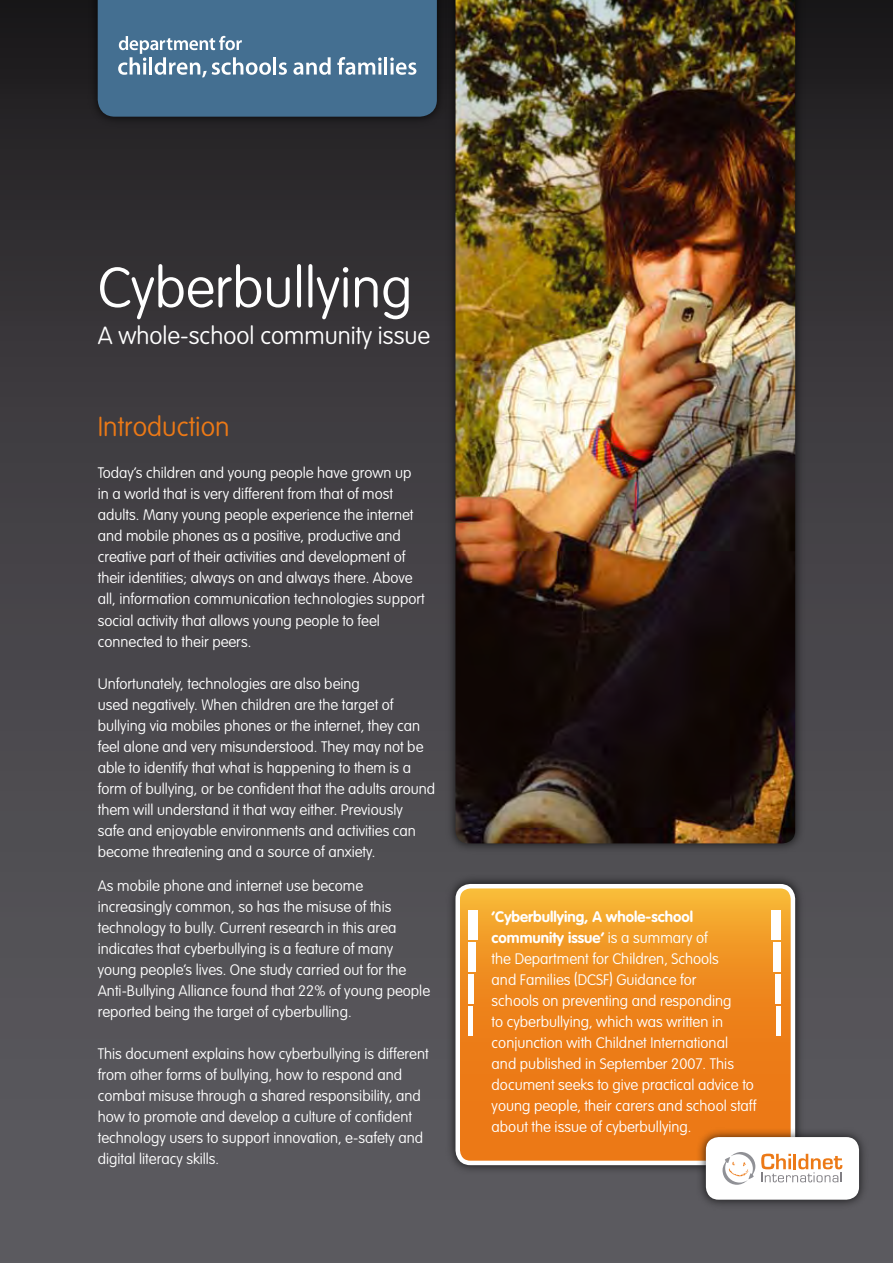
<style>
.page{position:relative;width:893px;height:1263px;background:#fff}
.page>*{position:absolute;margin:0;border:0;box-sizing:border-box;transform-origin:0 0}
.t1{font:100 55.8px "VAG Rounded Std";color:#fff}
.t2{font:100 27px "VAG Rounded Std";color:#ec7916}
.t3{font:100 24.3px "VAG Rounded Std";color:#fff}
.t4{font:100 15px/21px "VAG Rounded Std";color:#fff}
.s1{font-weight:700}
.s2{font-size:18px}
</style>
<div class="page">
<div style="left:0;top:0;width:893px;height:1263px;background:linear-gradient(to bottom,#242224,#636267)"></div>
<div style="left:445px;top:874px;width:361px;height:302px;background:#000;opacity:.75"></div>
<svg style="left:458px;top:886px;width:335px;height:277px;background:#ee891e"></svg>
<div style="left:455px;top:884px;width:340px;height:281px;border:4px solid #fff;border-radius:13px"></div>
<div style="left:468px;top:910px;width:10px;height:29px;background:#fff"></div>
<div style="left:468px;top:943px;width:8px;height:29px;background:#fff"></div>
<div style="left:468px;top:975px;width:6px;height:29px;background:#fff"></div>
<div style="left:468px;top:1006px;width:5px;height:29px;background:#fff"></div>
<div style="left:771px;top:910px;width:10px;height:29px;background:#fff"></div>
<div style="left:773px;top:943px;width:8px;height:29px;background:#fff"></div>
<div style="left:775px;top:975px;width:6px;height:29px;background:#fff"></div>
<hr style="left:777px;top:1006px;width:4px;height:29px;background:#fff">
<div style="left:696px;top:1127px;width:173px;height:84px;background:#000;opacity:.75"></div>
<div style="left:706px;top:1137px;width:153px;height:63px;background:#fff;border-radius:13px"></div>
<svg style="left:722px;top:1152px;width:33px;height:33px"></svg>
<svg style="left:761px;top:1154px;width:81px;height:28px"></svg>
<div style="left:87px;top:0;width:361px;height:128px;background:#1e1d1f"></div>
<svg style="left:98px;top:0;width:339px;height:117px;background:#4f7797"></svg>
<div style="left:445px;top:0;width:361px;height:854px;background:#000;opacity:.75"></div>
<img style="left:455px;top:0;width:340px;height:843px">
<h1 class="t1" style="left:98px;top:256px;width:316px">Cyberbullying</h1>
<h3 class="t3" style="left:98px;top:321px;width:334px">A whole-school community issue</h3>
<h2 class="t2" style="left:98px;top:412px;width:133px">Introduction</h2>
<p class="t4" style="left:98px;top:463px;width:328px">Today’s children and young people have grown up in a world that is very different from that of most adults. Many young people experience the internet and mobile phones as a positive, productive and creative part of their activities and development of their identities; always on and always there. Above all, information communication technologies support social activity that allows young people to feel connected to their peers.</p>
<p class="t4" style="left:98px;top:673px;width:339px">Unfortunately, technologies are also being<br>used negatively. When children are the target of bullying via mobiles phones or the internet, they can feel alone and very misunderstood. They may not be able to identify that what is happening to them is a form of bullying, or be confident that the adults around them will understand it that way either. Previously<br>safe and enjoyable environments and activities can become threatening and a source of anxiety.</p>
<p class="t4" style="left:98px;top:875px;width:334px">As mobile phone and internet use become increasingly common, so has the misuse of this technology to bully. Current research in this area indicates that cyberbullying is a feature of many young people’s lives. One study carried out for the Anti-Bullying Alliance found that 22% of young people reported being the target of cyberbulling.</p>
<p class="t4" style="left:98px;top:1043px;width:332px">This document explains how cyberbullying is different from other forms of bullying, how to respond and combat misuse through a shared responsibility, and how to promote and develop a culture of confident technology users to support innovation, e-safety and digital literacy skills.</p>
<p class="t4" style="left:492px;top:906px;width:266px"><span class="s1">‘Cyberbullying, A whole-school community issue’</span> is a summary of<br>the Department for Children, Schools<br>and Families <span class="s2">(</span>DCSF<span class="s2">)</span> Guidance for<br>schools on preventing and responding<br>to cyberbullying, which was written in conjunction with Childnet International and published in September 2007. This document seeks to give practical advice to young people, their carers and school staff about the issue of cyberbullying.</p>
</div>
